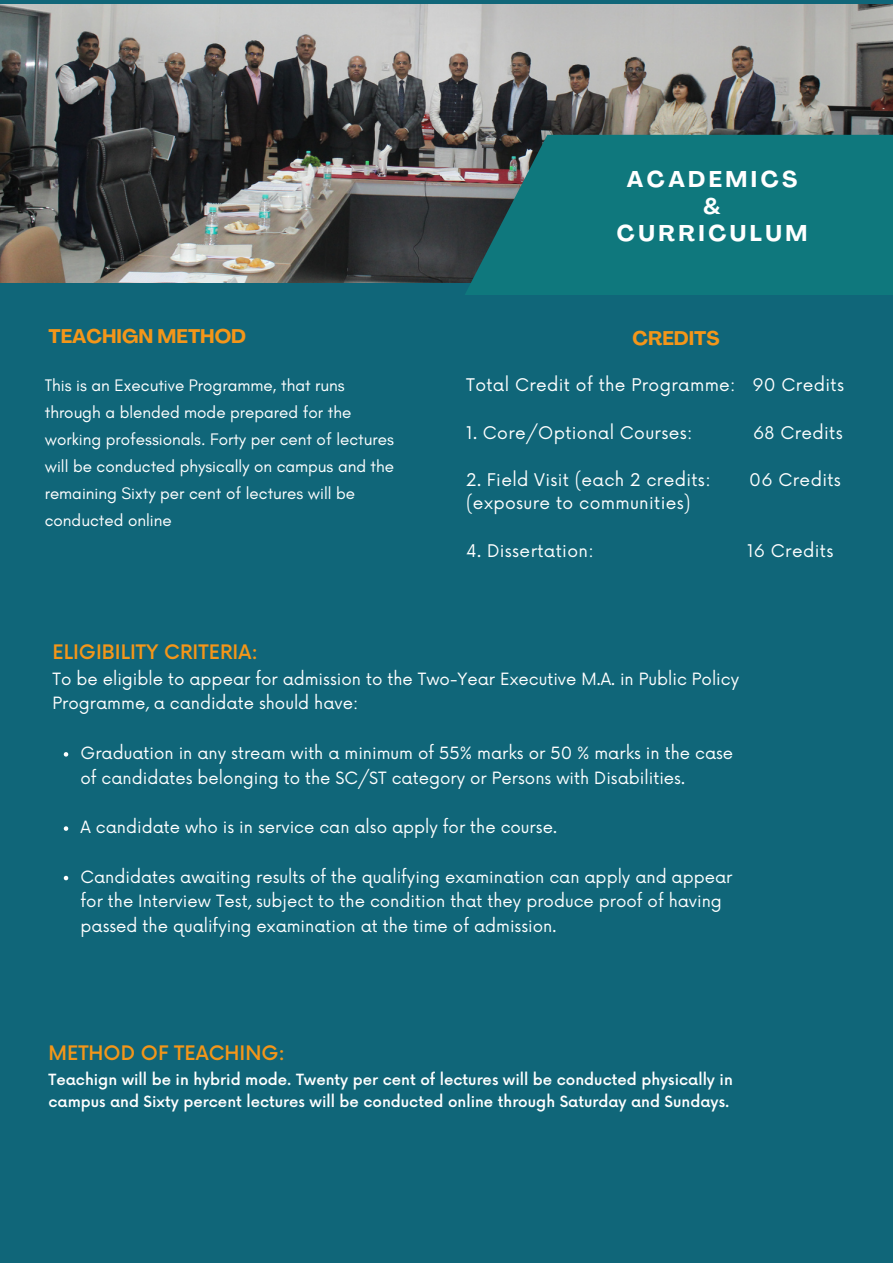
<style>
.page{position:relative;width:893px;height:1264px;background:#fff}
.page>*{position:absolute;margin:0;border:0;box-sizing:border-box;transform-origin:0 0}
.t1{font:700 22.5px "Agrandir";letter-spacing:.155em;color:#fff}
.t2{font:500 19.5px "Now";color:#f49619}
.t3{font:700 19.5px "Agrandir";color:#f49619}
.t4{font:16.95px/27px "Glacial Indifference";color:#fff}
.t5{font:16.95px "Now";letter-spacing:.02em;color:#fff}
.t6{font:16.5px/24.8px "Now";color:#fff}
.t7{font:500 15px/22.5px "Now";color:#fff}
</style>
<div class="page">
<div style="left:0;top:0;width:892px;height:1262px;background:#106679"></div>
<img style="left:0;top:5px;width:892px;height:277px">
<div style="left:464px;top:135px;width:428px;height:160px;background:#0f787d"></div>
<svg style="left:64px;top:752px;width:4px;height:4px"></svg>
<svg style="left:64px;top:826px;width:4px;height:4px"></svg>
<svg style="left:64px;top:875px;width:4px;height:5px"></svg>
<p class="t1" style="left:626px;top:170px;width:172px">ACADEMICS</p>
<p class="t1" style="left:703px;top:197px;width:19px">&amp;</p>
<p class="t1" style="left:617px;top:224px;width:192px">CURRICULUM</p>
<p class="t3" style="left:49px;top:329px;width:199px">TEACHIGN METHOD</p>
<p class="t3" style="left:632px;top:330px;width:89px">CREDITS</p>
<p class="t4" style="left:45px;top:371px;width:351px">This is an Executive Programme, that runs through a blended mode prepared for the working professionals. Forty per cent of lectures will be conducted physically on campus and the remaining Sixty per cent of lectures will be conducted online</p>
<p class="t5" style="left:466px;top:376px;width:379px">Total Credit of the Programme: 90 Credits</p>
<p class="t5" style="left:466px;top:423px;width:228px">1. Core/Optional Courses:</p>
<p class="t5" style="left:753px;top:423px;width:91px">68 Credits</p>
<p class="t5" style="left:466px;top:470px;width:246px">2. Field Visit (each 2 credits:</p>
<p class="t5" style="left:749px;top:470px;width:93px">06 Credits</p>
<p class="t5" style="left:466px;top:494px;width:226px">(exposure to communities)</p>
<p class="t5" style="left:466px;top:541px;width:129px">4. Dissertation:</p>
<p class="t5" style="left:747px;top:541px;width:88px">16 Credits</p>
<p class="t2" style="left:52px;top:641px;width:207px">ELIGIBILITY CRITERIA:</p>
<p class="t6" style="left:52px;top:667px;width:688px">To be eligible to appear for admission to the Two-Year Executive M.A. in Public Policy<br>Programme, a candidate should have:</p>
<p class="t6" style="left:81px;top:741px;width:654px">Graduation in any stream with a minimum of 55% marks or 50 % marks in the case of candidates belonging to the SC/ST category or Persons with Disabilities.</p>
<p class="t6" style="left:81px;top:815px;width:478px">A candidate who is in service can also apply for the course.</p>
<p class="t6" style="left:81px;top:865px;width:653px">Candidates awaiting results of the qualifying examination can apply and appear for the Interview Test, subject to the condition that they produce proof of having passed the qualifying examination at the time of admission.</p>
<p class="t2" style="left:49px;top:1042px;width:238px">METHOD OF TEACHING:</p>
<p class="t7" style="left:49px;top:1069px;width:685px">Teachign will be in hybrid mode. Twenty per cent of lectures will be conducted physically in campus and Sixty percent lectures will be conducted online through Saturday and Sundays.</p>
</div>
